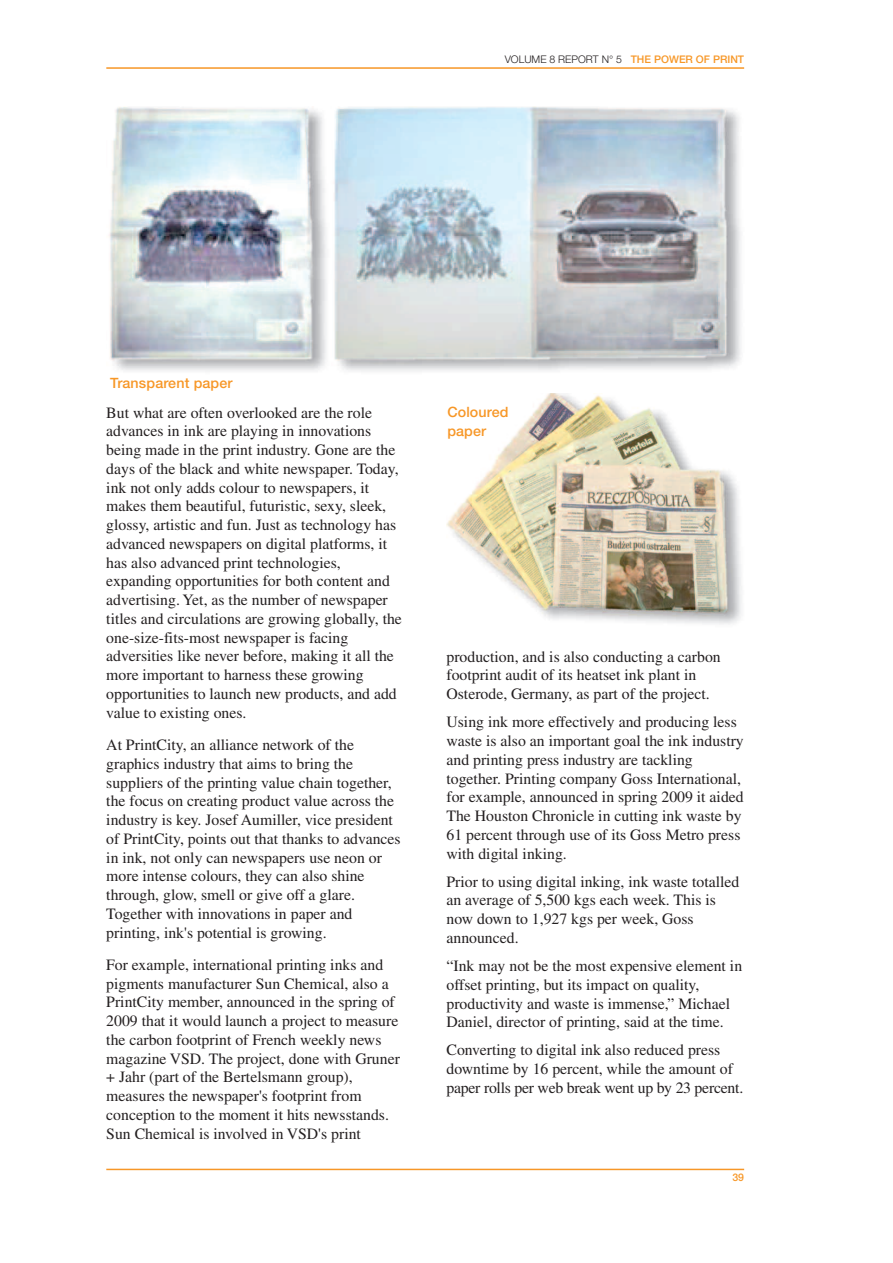
<style>
.page{position:relative;width:893px;height:1263px;background:#fff}
.page>*{position:absolute;margin:0;border:0;box-sizing:border-box;transform-origin:0 0}
.t1{font:15.75px/18.8px "Times";color:#231f20}
.t2{font:500 14.25px/18.8px "Helvetica Neue";color:#f79727}
.t3{font:300 10.5px "Helvetica Neue";color:#231f20}
.t4{font:500 10.5px "Helvetica Neue";color:#f79727}
.s1{font-weight:500;color:#f79727}
</style>
<div class="page">
<hr style="left:106px;top:67px;width:638px;height:2px;background:#f79727">
<hr style="left:106px;top:1169px;width:638px;height:1px;background:#f79727">
<img style="left:109px;top:106px;width:632px;height:266px">
<img style="left:446px;top:394px;width:296px;height:230px">
<p class="t3" style="left:505px;top:55px;width:241px">VOLUME 8 REPORT N° 5 <span class="s1">THE POWER OF PRINT</span></p>
<p class="t2" style="left:110px;top:375px;width:119px">T anspa en pape</p>
<p class="t1" style="left:106px;top:405px;width:297px">But what are often overlooked are the role advances in ink are playing in innovations being made in the print industry. Gone are the days of the black and white newspaper. Today, ink not only adds colour to newspapers, it makes them beautiful, futuristic, sexy, sleek, glossy, artistic and fun. Just as technology has advanced newspapers on digital platforms, it has also advanced print technologies, expanding opportunities for both content and advertising. Yet, as the number of newspaper titles and circulations are growing globally, the one-size-fits-most newspaper is facing adversities like never before, making it all the more important to harness these growing opportunities to launch new products, and add value to existing ones.</p>
<p class="t1" style="left:106px;top:737px;width:296px">At PrintCity, an alliance network of the graphics industry that aims to bring the suppliers of the printing value chain together, the focus on creating product value across the industry is key. Josef Aumiller, vice president of PrintCity, points out that thanks to advances in ink, not only can newspapers use neon or more intense colours, they can also shine through, glow, smell or give off a glare.<br>Together with innovations in paper and printing, ink's potential is growing.</p>
<p class="t1" style="left:106px;top:957px;width:295px">For example, international printing inks and pigments manufacturer Sun Chemical, also a PrintCity member, announced in the spring of 2009 that it would launch a project to measure the carbon footprint of French weekly news magazine VSD. The project, done with Gruner + Jahr (part of the Bertelsmann group), measures the newspaper's footprint from conception to the moment it hits newsstands.<br>Sun Chemical is involved in VSD's print</p>
<p class="t2" style="left:447px;top:404px;width:63px">Co oured paper</p>
<p class="t1" style="left:446px;top:649px;width:276px">production, and is also conducting a carbon footprint audit of its heatset ink plant in<br>Osterode, Germany, as part of the project.</p>
<p class="t1" style="left:446px;top:714px;width:299px">Using ink more effectively and producing less waste is also an important goal the ink industry and printing press industry are tackling together. Printing company Goss International, for example, announced in spring 2009 it aided The Houston Chronicle in cutting ink waste by 61 percent through use of its Goss Metro press with digital inking.</p>
<p class="t1" style="left:446px;top:874px;width:294px">Prior to using digital inking, ink waste totalled an average of 5,500 kgs each week. This is now down to 1,927 kgs per week, Goss announced.</p>
<p class="t1" style="left:446px;top:958px;width:297px">“Ink may not be the most expensive element in offset printing, but its impact on quality, productivity and waste is immense,” Michael Daniel, director of printing, said at the time.</p>
<p class="t1" style="left:446px;top:1042px;width:298px">Converting to digital ink also reduced press downtime by 16 percent, while the amount of paper rolls per web break went up by 23 percent.</p>
<p class="t4" style="left:732px;top:1174px;width:13px">39</p>
</div>
